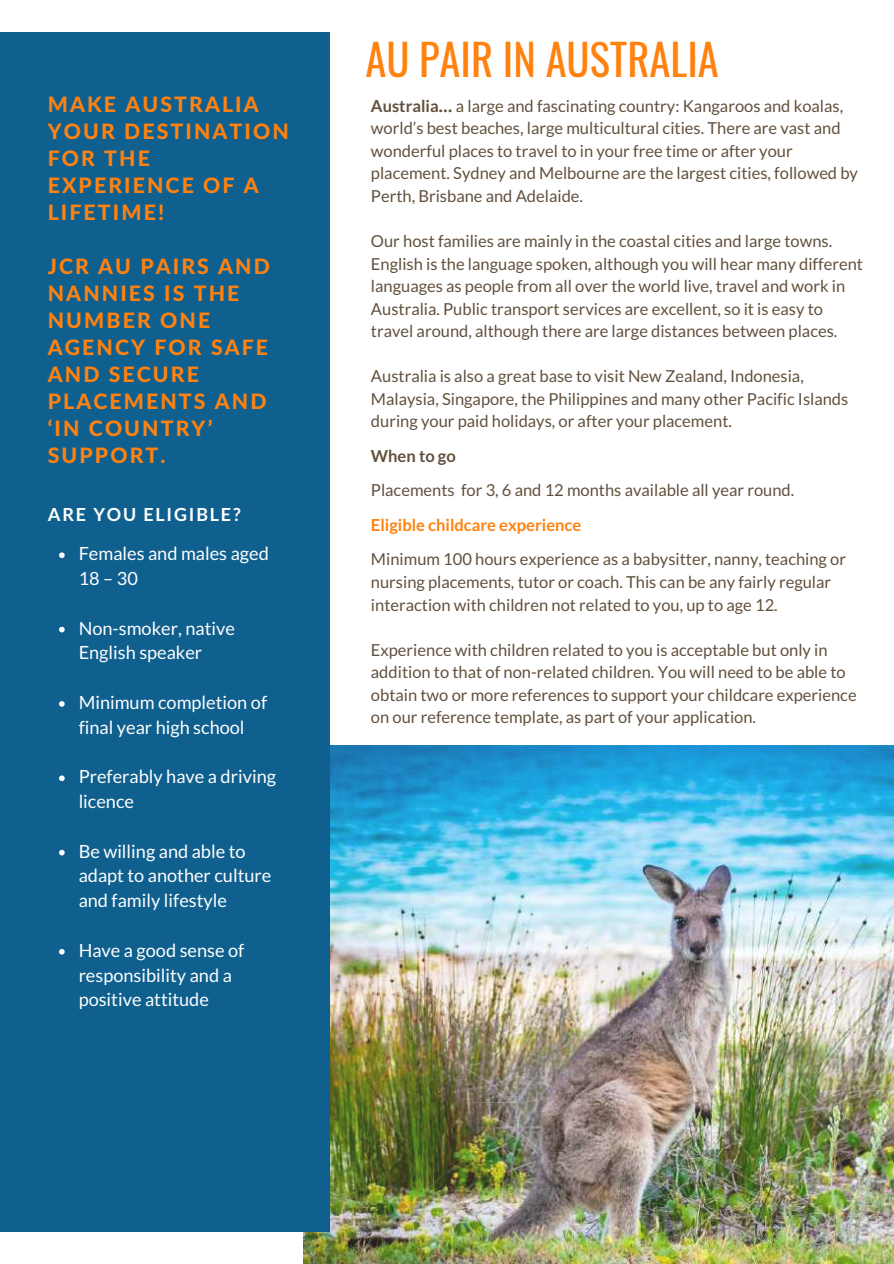
<style>
.page{position:relative;width:894px;height:1264px;background:#fff}
.page>*{position:absolute;margin:0;border:0;box-sizing:border-box;transform-origin:0 0}
.t1{font:42.6px "Oswald";color:#ff8210}
.t2{font:800 21.15px/27px "Lato Latin";letter-spacing:.1em;color:#ff8210}
.t3{font:18.15px/24.8px "Lato";color:#fdfefe}
.t4{font:700 18px "Lato";letter-spacing:.1em;color:#fdfefe}
.t5{font:16.5px/22.5px "Lato";color:#62503d}
.t6{font:700 16.5px "Lato";color:#ff8210}
.t7{font:700 16.5px "Lato";color:#62503d}
.s1{font-weight:700}
.s2{font-family:"Noto Sans Gurmukhi";font-weight:700}
</style>
<div class="page">
<img style="left:303px;top:745px;width:590px;height:518px">
<div style="left:0;top:32px;width:329px;height:1200px;background:#10608f"></div>
<svg style="left:59px;top:552px;width:6px;height:6px"></svg>
<svg style="left:59px;top:626px;width:6px;height:6px"></svg>
<svg style="left:59px;top:701px;width:6px;height:5px"></svg>
<svg style="left:59px;top:775px;width:6px;height:6px"></svg>
<svg style="left:59px;top:849px;width:6px;height:6px"></svg>
<svg style="left:59px;top:949px;width:6px;height:5px"></svg>
<p class="t2" style="left:48px;top:92px;width:242px">MAKE AUSTRALIA<br>YOUR DESTINATION<br>FOR THE<br>EXPERIENCE OF A<br>LIFETIME!</p>
<p class="t2" style="left:48px;top:254px;width:223px">JCR AU PAIRS AND<br>NANNIES IS THE<br>NUMBER ONE<br>AGENCY FOR SAFE<br>AND SECURE<br>PLACEMENTS AND ‘IN COUNTRY’<br>SUPPORT.</p>
<p class="t4" style="left:48px;top:503px;width:194px">ARE YOU ELIGIBLE?</p>
<p class="t3" style="left:79px;top:541px;width:192px">Females and males aged<br>18–30</p>
<p class="t3" style="left:79px;top:615px;width:158px">Non-smoker, native<br>English speaker</p>
<p class="t3" style="left:79px;top:689px;width:190px">Minimum completion of final year high school</p>
<p class="t3" style="left:79px;top:764px;width:199px">Preferably have a driving licence</p>
<p class="t3" style="left:79px;top:838px;width:194px">Be willing and able to adapt to another culture and family lifestyle</p>
<p class="t3" style="left:79px;top:937px;width:167px">Have a good sense of responsibility and a positive attitude</p>
<h1 class="t1" style="left:365px;top:26px;width:355px">AU PAIR IN AUSTRALIA</h1>
<p class="t5" style="left:371px;top:94px;width:488px"><span class="s1">Australia</span><span class="s2">…</span> a large and fascinating country: Kangaroos and koalas, world’s best beaches, large multicultural cities. There are vast and wonderful places to travel to in your free time or after your placement. Sydney and Melbourne are the largest cities, followed by Perth, Brisbane and Adelaide.</p>
<p class="t5" style="left:371px;top:229px;width:493px">Our host families are mainly in the coastal cities and large towns.<br>English is the language spoken, although you will hear many different languages as people from all over the world live, travel and work in Australia. Public transport services are excellent, so it is easy to travel around, although there are large distances between places.</p>
<p class="t5" style="left:371px;top:364px;width:479px">Australia is also a great base to visit New Zealand, Indonesia,<br>Malaysia, Singapore, the Philippines and many other Pacific Islands during your paid holidays, or after your placement.</p>
<p class="t7" style="left:371px;top:445px;width:86px">When to go</p>
<p class="t5" style="left:371px;top:478px;width:424px">Placements for 3, 6 and 12 months available all year round.</p>
<p class="t6" style="left:371px;top:514px;width:212px">Eligible childcare experience</p>
<p class="t5" style="left:371px;top:548px;width:476px">Minimum 100 hours experience as a babysitter, nanny, teaching or nursing placements, tutor or coach. This can be any fairly regular interaction with children not related to you, up to age 12.</p>
<p class="t5" style="left:371px;top:638px;width:487px">Experience with children related to you is acceptable but only in addition to that of non-related children. You will need to be able to obtain two or more references to support your childcare experience on our reference template, as part of your application.</p>
</div>
